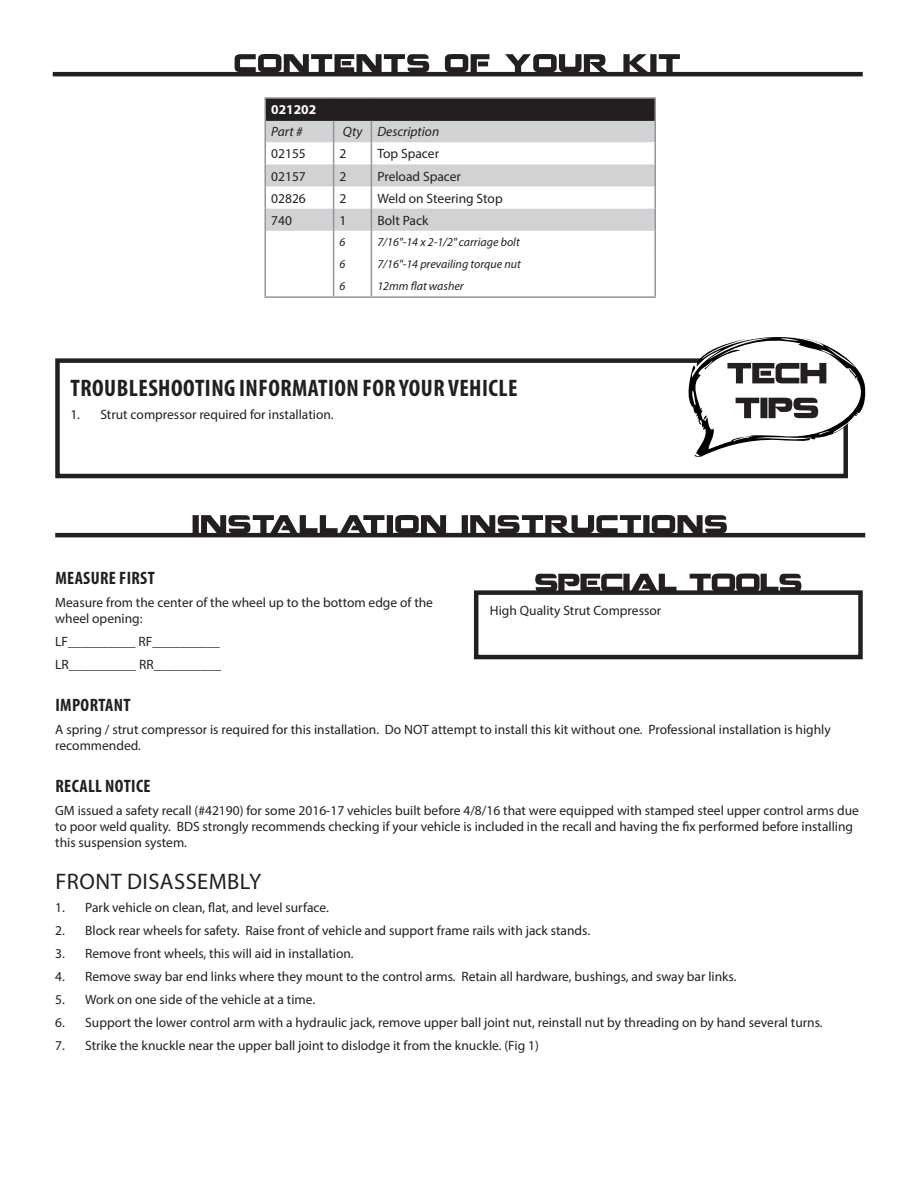
<style>
.page{position:relative;width:918px;height:1188px;background:#fff}
.page>*{position:absolute;margin:0;border:0;box-sizing:border-box;transform-origin:0 0}
.Headlines{font:700 condensed 24px "Myriad Pro";letter-spacing:.02em;color:#231f20}
.Headline{font:22.5px "Myriad Pro";letter-spacing:.02em;color:#231f20}
.Subhead{font:700 condensed 18px "Myriad Pro";letter-spacing:.02em;color:#231f20}
.parts{font:13.5px/16.2px "Myriad Pro";color:#231f20}
.t1{font:italic 13.5px "Myriad Pro";color:#231f20}
.t2{font:700 13.5px "Myriad Pro";color:#fff}
.Bolt_Pack{font:italic 12px "Myriad Pro";color:#231f20}
</style>
<div class="page">
<svg style="left:235px;top:54px;width:445px;height:18px"></svg>
<hr style="left:53px;top:72px;width:810px;height:4px;background:#231f20">
<div style="left:265px;top:98px;width:390px;height:22px;background:#231f20"></div>
<hr style="left:264px;top:97px;width:70px;height:2px;background:#939598">
<hr style="left:264px;top:99px;width:2px;height:21px;background:#939598">
<hr style="left:334px;top:97px;width:37px;height:2px;background:#939598">
<hr style="left:371px;top:97px;width:285px;height:2px;background:#939598">
<hr style="left:654px;top:99px;width:2px;height:21px;background:#939598">
<hr style="left:264px;top:120px;width:2px;height:22px;background:#939598">
<hr style="left:654px;top:120px;width:2px;height:22px;background:#939598">
<hr style="left:264px;top:142px;width:2px;height:22px;background:#939598">
<hr style="left:654px;top:142px;width:2px;height:22px;background:#939598">
<hr style="left:264px;top:164px;width:2px;height:23px;background:#939598">
<hr style="left:654px;top:164px;width:2px;height:23px;background:#939598">
<hr style="left:264px;top:187px;width:2px;height:22px;background:#939598">
<hr style="left:654px;top:187px;width:2px;height:22px;background:#939598">
<hr style="left:264px;top:209px;width:2px;height:22px;background:#939598">
<hr style="left:654px;top:209px;width:2px;height:22px;background:#939598">
<hr style="left:264px;top:231px;width:2px;height:22px;background:#939598">
<hr style="left:654px;top:231px;width:2px;height:22px;background:#939598">
<hr style="left:264px;top:253px;width:2px;height:22px;background:#939598">
<hr style="left:654px;top:253px;width:2px;height:22px;background:#939598">
<hr style="left:264px;top:275px;width:2px;height:21px;background:#939598">
<svg style="left:265px;top:120px;width:390px;height:176px"></svg>
<hr style="left:654px;top:275px;width:2px;height:21px;background:#939598">
<hr style="left:264px;top:296px;width:70px;height:2px;background:#939598">
<hr style="left:334px;top:296px;width:37px;height:2px;background:#939598">
<hr style="left:371px;top:296px;width:285px;height:2px;background:#939598">
<hr style="left:266px;top:119px;width:68px;height:2px;background:#231f20">
<hr style="left:334px;top:119px;width:37px;height:2px;background:#231f20">
<hr style="left:371px;top:119px;width:283px;height:2px;background:#231f20">
<div style="left:55px;top:358px;width:793px;height:120px;border:4px solid #231f20"></div>
<svg style="left:689px;top:337px;width:176px;height:120px"></svg>
<svg style="left:193px;top:515px;width:534px;height:18px"></svg>
<hr style="left:55px;top:533px;width:810px;height:4px;background:#231f20">
<div style="left:474px;top:590px;width:389px;height:69px;border:4px solid #231f20"></div>
<svg style="left:535px;top:574px;width:266px;height:18px"></svg>
<p class="t2" style="left:271px;top:101px;width:46px">021202</p>
<p class="t1" style="left:271px;top:123px;width:33px">Part #</p>
<p class="t1" style="left:343px;top:123px;width:21px">Qty</p>
<p class="t1" style="left:377px;top:123px;width:63px">Description</p>
<p class="parts" style="left:271px;top:146px;width:36px">02155</p>
<p class="parts" style="left:340px;top:146px;width:8px">2</p>
<p class="parts" style="left:377px;top:146px;width:63px">Top Spacer</p>
<p class="parts" style="left:271px;top:168px;width:36px">02157</p>
<p class="parts" style="left:340px;top:168px;width:8px">2</p>
<p class="parts" style="left:377px;top:168px;width:85px">Preload Spacer</p>
<p class="parts" style="left:271px;top:190px;width:36px">02826</p>
<p class="parts" style="left:340px;top:190px;width:8px">2</p>
<p class="parts" style="left:377px;top:190px;width:127px">Weld on Steering Stop</p>
<p class="parts" style="left:271px;top:212px;width:22px">740</p>
<p class="parts" style="left:340px;top:212px;width:8px">1</p>
<p class="parts" style="left:377px;top:212px;width:53px">Bolt Pack</p>
<p class="Bolt_Pack" style="left:340px;top:234px;width:7px">6</p>
<p class="Bolt_Pack" style="left:377px;top:234px;width:144px">7/16"-14 x 2-1/2" carriage bolt</p>
<p class="Bolt_Pack" style="left:340px;top:256px;width:7px">6</p>
<p class="Bolt_Pack" style="left:377px;top:256px;width:145px">7/16"-14 prevailing torque nut</p>
<p class="Bolt_Pack" style="left:340px;top:279px;width:7px">6</p>
<p class="Bolt_Pack" style="left:377px;top:279px;width:88px">12mm flat washer</p>
<p class="Headlines" style="left:71px;top:373px;width:448px">TROUBLESHOOTING INFORMATION FOR YOUR VEHICLE</p>
<p class="parts" style="left:70px;top:406px;width:265px">1. Strut compressor required for installation.</p>
<p class="Subhead" style="left:55px;top:566px;width:101px">MEASURE FIRST</p>
<p class="parts" style="left:55px;top:594px;width:379px">Measure from the center of the wheel up to the bottom edge of the wheel opening:</p>
<p class="parts" style="left:55px;top:633px;width:166px">LF__________ RF__________</p>
<p class="parts" style="left:55px;top:656px;width:168px">LR__________ RR__________</p>
<p class="Subhead" style="left:55px;top:693px;width:77px">IMPORTANT</p>
<p class="parts" style="left:55px;top:721px;width:777px">A spring / strut compressor is required for this installation. Do NOT attempt to install this kit without one. Professional installation is highly recommended.</p>
<p class="Subhead" style="left:55px;top:774px;width:97px">RECALL NOTICE</p>
<p class="parts" style="left:55px;top:802px;width:805px">GM issued a safety recall (#42190) for some 2016-17 vehicles built before 4/8/16 that were equipped with stamped steel upper control arms due to poor weld quality. BDS strongly recommends checking if your vehicle is included in the recall and having the fix performed before installing this suspension system.</p>
<p class="Headline" style="left:55px;top:868px;width:207px">FRONT DISASSEMBLY</p>
<p class="parts" style="left:55px;top:899px;width:275px">1. Park vehicle on clean, flat, and level surface.</p>
<p class="parts" style="left:55px;top:922px;width:536px">2. Block rear wheels for safety. Raise front of vehicle and support frame rails with jack stands.</p>
<p class="parts" style="left:55px;top:945px;width:300px">3. Remove front wheels, this will aid in installation.</p>
<p class="parts" style="left:55px;top:968px;width:683px">4. Remove sway bar end links where they mount to the control arms. Retain all hardware, bushings, and sway bar links.</p>
<p class="parts" style="left:55px;top:991px;width:261px">5. Work on one side of the vehicle at a time.</p>
<p class="parts" style="left:55px;top:1014px;width:769px">6. Support the lower control arm with a hydraulic jack, remove upper ball joint nut, reinstall nut by threading on by hand several turns.</p>
<p class="parts" style="left:55px;top:1037px;width:485px">7. Strike the knuckle near the upper ball joint to dislodge it from the knuckle. (Fig 1)</p>
<p class="parts" style="left:490px;top:603px;width:173px">High Quality Strut Compressor</p>
</div>
